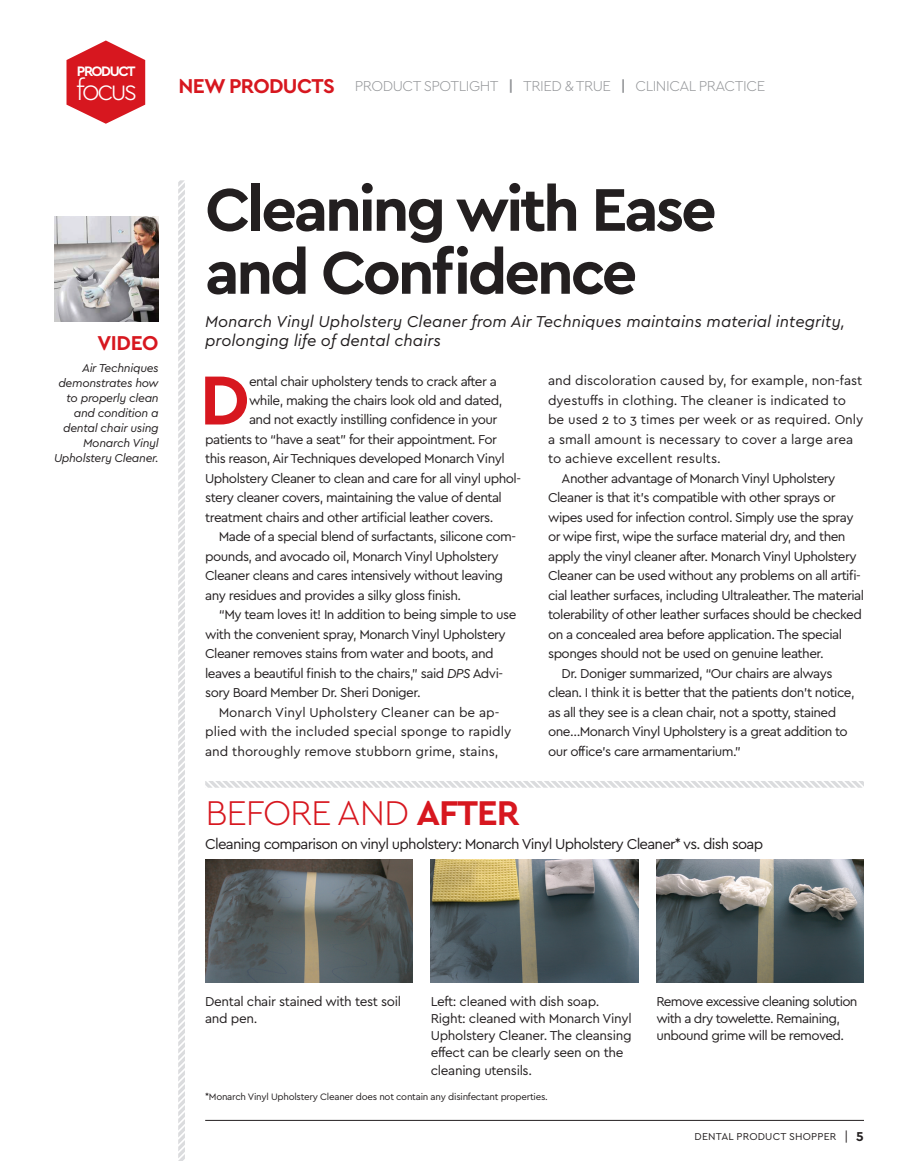
<style>
.page{position:relative;width:918px;height:1161px;background:#fff}
.page>*{position:absolute;margin:0;border:0;box-sizing:border-box;transform-origin:0 0}
.t1{font:700 72.6px "Cera";color:#d7171f}
.t2{font:700 63px/63px "Cera";letter-spacing:-.05em;color:#231f20}
.t3{font:300 36px "Cera";letter-spacing:-.03em;color:#d7171f}
.t4{font:300 29.85px "Cera";letter-spacing:-.1em;color:#fff}
.t5{font:700 21px "Cera";letter-spacing:-.03em;color:#d7171f}
.t6{font:italic 16.5px "Cera";color:#231f20}
.t7{font:15px "Cera";letter-spacing:-.05em;color:#231f20}
.t8{font:300 15px "Cera";letter-spacing:-.03em;color:#939598}
.t9{font:700 14.4px "Cera";letter-spacing:-.1em;color:#fff}
.t10{font:13.5px/17.2px "Cera";letter-spacing:-.04em;color:#231f20}
.t11{font:13.5px "Cera";color:#231f20}
.t12{font:italic 12px/15px "Cera";letter-spacing:-.025em;color:#231f20;text-align:right}
.t13{font:10.5px "Cera";letter-spacing:.02em;color:#231f20}
.t14{font:9.75px "Cera";letter-spacing:-.025em;color:#231f20}
.s1{font-weight:700}
.s2{font-style:italic}
.s3{font-size:13.5px}
.s4{font-weight:700;font-size:13.5px}
</style>
<div class="page">
<hr style="left:205px;top:1120px;width:659px;height:1px;background:#231f20">
<svg style="left:178px;top:180px;width:7px;height:981px"></svg>
<img style="left:54px;top:217px;width:105px;height:104px">
<svg style="left:67px;top:41px;width:78px;height:83px"></svg>
<svg style="left:205px;top:781px;width:659px;height:7px"></svg>
<img style="left:205px;top:860px;width:208px;height:123px">
<img style="left:431px;top:860px;width:207px;height:123px">
<img style="left:656px;top:860px;width:208px;height:123px">
<p class="t9" style="left:77px;top:62px;width:60px">PRODUCT</p>
<h3 class="t4" style="left:76px;top:70px;width:63px">focus</h3>
<h3 class="t5" style="left:178px;top:72px;width:158px">NEW PRODUCTS</h3>
<p class="t8" style="left:355px;top:76px;width:412px">PRODUCT SPOTLIGHT <span class="s1">|</span> TRIED &amp; TRUE <span class="s1">|</span> CLINICAL PRACTICE</p>
<h2 class="t2" style="left:205px;top:175px;width:513px">Cleaning with Ease and Confidence</h2>
<p class="t6" style="left:205px;top:310px;width:642px">Monarch Vinyl Upholstery Cleaner from Air Techniques maintains material integrity,</p>
<h3 class="t5" style="left:97px;top:329px;width:63px">VIDEO</h3>
<p class="t6" style="left:205px;top:330px;width:237px">prolonging life of dental chairs</p>
<p class="t12" style="left:54px;top:360px;width:106px">Air Techniques demonstrates how to properly clean and condition a dental chair using<br>Monarch Vinyl<br>Upholstery Cleaner.</p>
<h1 class="t1" style="left:200px;top:352px;width:52px">D</h1>
<p class="t10" style="left:249px;top:372px;width:249px">ental chair upholstery tends to crack after a</p>
<p class="t10" style="left:249px;top:391px;width:255px">while, making the chairs look old and dated,</p>
<p class="t10" style="left:249px;top:411px;width:250px">and not exactly instilling confidence in your</p>
<p class="t10" style="left:205px;top:430px;width:293px">patients to “have a seat” for their appointment. For</p>
<p class="t10" style="left:205px;top:450px;width:301px">this reason, Air Techniques developed Monarch Vinyl</p>
<p class="t10" style="left:205px;top:469px;width:317px">Upholstery Cleaner to clean and care for all vinyl uphol-</p>
<p class="t10" style="left:205px;top:489px;width:298px">stery cleaner covers, maintaining the value of dental</p>
<p class="t10" style="left:205px;top:508px;width:290px">treatment chairs and other artificial leather covers.</p>
<p class="t10" style="left:219px;top:528px;width:299px">Made of a special blend of surfactants, silicone com-</p>
<p class="t10" style="left:205px;top:547px;width:295px">pounds, and avocado oil, Monarch Vinyl Upholstery</p>
<p class="t10" style="left:205px;top:567px;width:299px">Cleaner cleans and cares intensively without leaving</p>
<p class="t10" style="left:205px;top:586px;width:257px">any residues and provides a silky gloss finish.</p>
<p class="t10" style="left:219px;top:606px;width:299px">“My team loves it! In addition to being simple to use</p>
<p class="t10" style="left:205px;top:625px;width:302px">with the convenient spray, Monarch Vinyl Upholstery</p>
<p class="t10" style="left:205px;top:645px;width:290px">Cleaner removes stains from water and boots, and</p>
<p class="t10" style="left:205px;top:664px;width:299px">leaves a beautiful finish to the chairs,” said <span class="s2">DPS</span> Advi-</p>
<p class="t10" style="left:205px;top:684px;width:217px">sory Board Member Dr. Sheri Doniger.</p>
<p class="t11" style="left:219px;top:703px;width:282px">Monarch Vinyl Upholstery Cleaner can be ap-</p>
<p class="t11" style="left:205px;top:723px;width:308px">plied with the included special sponge to rapidly</p>
<p class="t11" style="left:205px;top:742px;width:295px">and thoroughly remove stubborn grime, stains,</p>
<p class="t11" style="left:548px;top:372px;width:316px">and discoloration caused by, for example, non-fast</p>
<p class="t11" style="left:548px;top:391px;width:300px">dyestuffs in clothing. The cleaner is indicated to</p>
<p class="t11" style="left:548px;top:411px;width:317px">be used 2 to 3 times per week or as required. Only</p>
<p class="t11" style="left:548px;top:430px;width:307px">a small amount is necessary to cover a large area</p>
<p class="t11" style="left:548px;top:450px;width:174px">to achieve excellent results.</p>
<p class="t10" style="left:562px;top:469px;width:275px">Another advantage of Monarch Vinyl Upholstery</p>
<p class="t10" style="left:548px;top:489px;width:289px">Cleaner is that it’s compatible with other sprays or</p>
<p class="t10" style="left:548px;top:508px;width:307px">wipes used for infection control. Simply use the spray</p>
<p class="t10" style="left:548px;top:528px;width:299px">or wipe first, wipe the surface material dry, and then</p>
<p class="t10" style="left:548px;top:547px;width:310px">apply the vinyl cleaner after. Monarch Vinyl Upholstery</p>
<p class="t10" style="left:548px;top:567px;width:314px">Cleaner can be used without any problems on all artifi-</p>
<p class="t10" style="left:548px;top:586px;width:317px">cial leather surfaces, including Ultraleather. The material</p>
<p class="t10" style="left:548px;top:606px;width:315px">tolerability of other leather surfaces should be checked</p>
<p class="t10" style="left:548px;top:625px;width:295px">on a concealed area before application. The special</p>
<p class="t10" style="left:548px;top:645px;width:277px">sponges should not be used on genuine leather.</p>
<p class="t10" style="left:562px;top:664px;width:272px">Dr. Doniger summarized, “Our chairs are always</p>
<p class="t10" style="left:548px;top:684px;width:308px">clean. I think it is better that the patients don’t notice,</p>
<p class="t10" style="left:548px;top:703px;width:290px">as all they see is a clean chair, not a spotty, stained</p>
<p class="t10" style="left:548px;top:723px;width:301px">one…Monarch Vinyl Upholstery is a great addition to</p>
<p class="t10" style="left:548px;top:742px;width:194px">our office’s care armamentarium.”</p>
<h3 class="t3" style="left:206px;top:789px;width:316px">BEFORE AND <span class="s1">AFTER</span></h3>
<p class="t7" style="left:205px;top:834px;width:560px">Cleaning comparison on vinyl upholstery: Monarch Vinyl Upholstery Cleaner* vs. dish soap</p>
<p class="t10" style="left:205px;top:992px;width:197px">Dental chair stained with test soil and pen.</p>
<p class="t10" style="left:431px;top:992px;width:202px">Left: cleaned with dish soap.<br>Right: cleaned with Monarch Vinyl<br>Upholstery Cleaner. The cleansing effect can be clearly seen on the cleaning utensils.</p>
<p class="t14" style="left:205px;top:1090px;width:344px">*Monarch Vinyl Upholstery Cleaner does not contain any disinfectant properties.</p>
<p class="t10" style="left:656px;top:992px;width:203px">Remove excessive cleaning solution with a dry towelette. Remaining, unbound grime will be removed.</p>
<p class="t13" style="left:695px;top:1130px;width:171px">DENTAL PRODUCT SHOPPER <span class="s3">|</span> <span class="s4">5</span></p>
</div>
